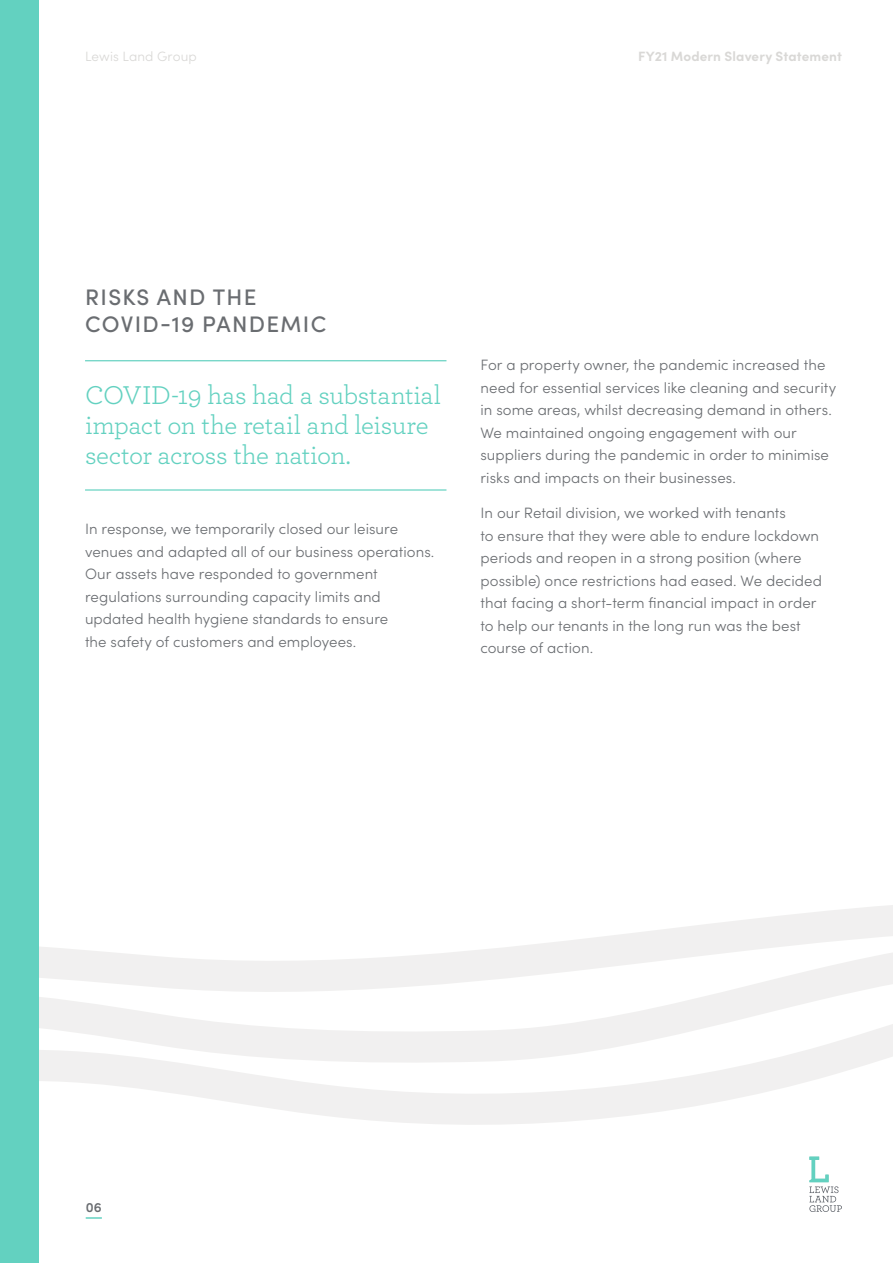
<style>
.page{position:relative;width:893px;height:1263px;background:#fff}
.page>*{position:absolute;margin:0;border:0;box-sizing:border-box;transform-origin:0 0}
.t1{font:27px/30px "Archer";letter-spacing:-.015em;color:#63d1c0}
.t2{font:500 22.5px/27px "Sofia Pro";letter-spacing:.06em;color:#6a6d71}
.t3{font:300 15px/22.5px "Sofia Pro";letter-spacing:.005em;color:#6a6d71}
.t4{font:700 13.5px "Sofia Pro";letter-spacing:.01em;color:#d9d8d6}
.t5{font:300 13.5px "Sofia Pro";letter-spacing:.01em;color:#d9d8d6}
.t6{font:600 13.5px "Sofia Pro";color:#6a6d71}
</style>
<div class="page">
<svg style="left:612px;top:905px;width:281px;height:31px;fill:#f1f0f0"></svg>
<svg style="left:39px;top:936px;width:854px;height:45px;fill:#f1f0f0"></svg>
<svg style="left:39px;top:981px;width:854px;height:144px"></svg>
<div style="left:0;top:0;width:39px;height:1263px;background:#63d1c0"></div>
<hr style="left:85px;top:360px;width:361px;height:1px;background:#63d1c0">
<hr style="left:85px;top:489px;width:361px;height:2px;background:#63d1c0">
<svg style="left:809px;top:1157px;width:33px;height:55px"></svg>
<svg style="left:86px;top:1217px;width:16px;height:2px"></svg>
<p class="t5" style="left:85px;top:47px;width:113px">Lewis Land Group</p>
<p class="t4" style="left:638px;top:46px;width:205px">FY21 Modern Slavery Statement</p>
<h2 class="t2" style="left:85px;top:283px;width:243px">RISKS AND THE<br>COVID-19 PANDEMIC</h2>
<h1 class="t1" style="left:85px;top:379px;width:358px">COVID-19 has had a substantial impact on the retail and leisure sector across the nation.</h1>
<p class="t3" style="left:85px;top:517px;width:351px">In response, we temporarily closed our leisure venues and adapted all of our business operations.<br>Our assets have responded to government regulations surrounding capacity limits and updated health hygiene standards to ensure<br>the safety of customers and employees.</p>
<p class="t3" style="left:480px;top:353px;width:357px">For a property owner, the pandemic increased the need for essential services like cleaning and security in some areas, whilst decreasing demand in others.<br>We maintained ongoing engagement with our suppliers during the pandemic in order to minimise risks and impacts on their businesses.</p>
<p class="t3" style="left:480px;top:501px;width:343px">In our Retail division, we worked with tenants<br>to ensure that they were able to endure lockdown periods and reopen in a strong position (where possible) once restrictions had eased. We decided that facing a short-term financial impact in order to help our tenants in the long run was the best course of action.</p>
<p class="t6" style="left:86px;top:1197px;width:18px">06</p>
</div>
